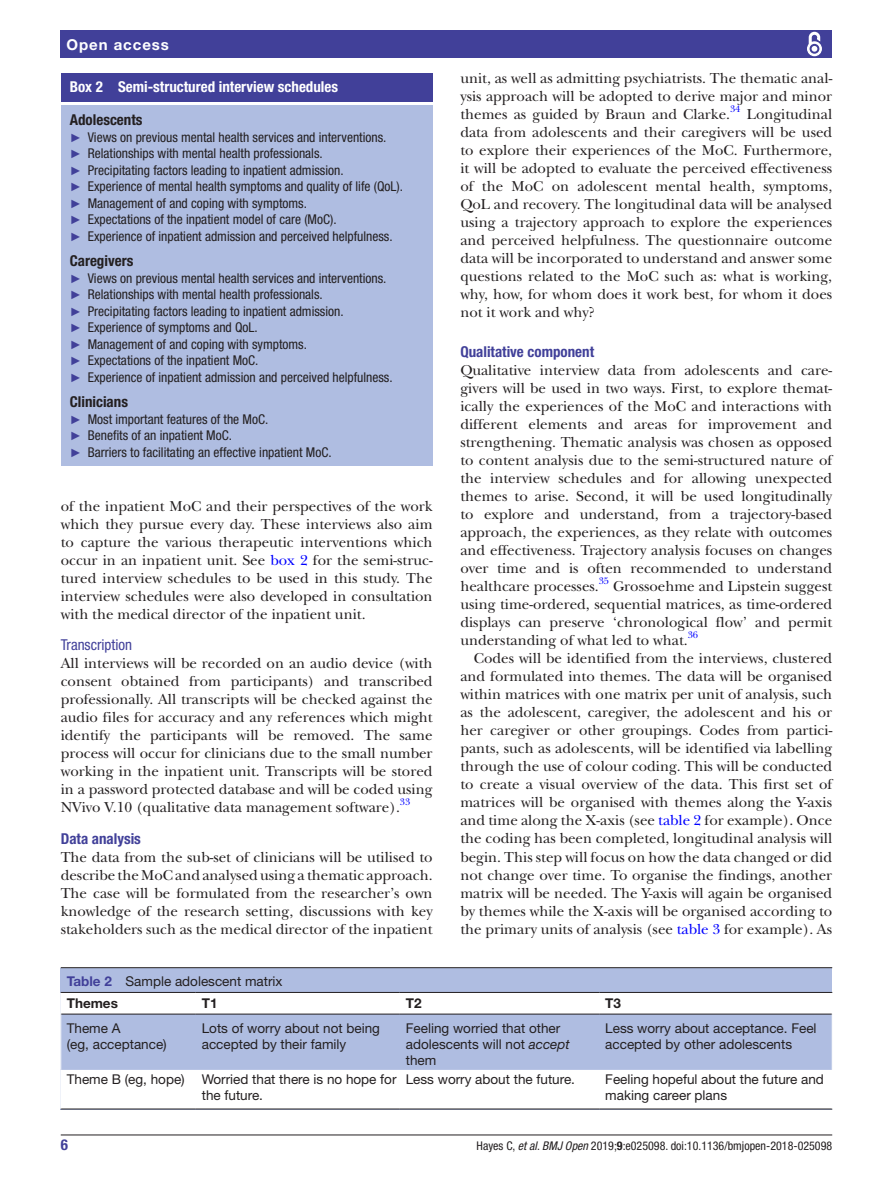
<style>
.page{position:relative;width:893px;height:1191px;background:#fff}
.page>*{position:absolute;margin:0;border:0;box-sizing:border-box;transform-origin:0 0}
.t1{font:15px/18px "New Baskerville";color:#231f20;text-align:justify}
.t2{font:700 condensed 15px "Helvetica Neue LT Std";color:#fff}
.t3{font:700 condensed 15px "Helvetica Neue LT Std";color:#414099}
.t4{font:700 condensed 15px "Helvetica Neue LT Std";color:#231f20}
.t5{font:condensed 15px "Helvetica Neue LT Std";color:#414099}
.t6{font:700 15px "Helvetica Neue LT Std";letter-spacing:.065em;color:#fff}
.t7{font:condensed 13.5px/16.5px "Helvetica Neue LT Std";color:#231f20}
.t8{font:13.5px/16.2px "Helvetica Neue LT Std";color:#231f20}
.t9{font:700 13.5px "Helvetica Neue LT Std";color:#231f20}
.t10{font:condensed 12px "Helvetica Neue LT Std";color:#231f20}
.t11{font:9.9px "New Baskerville";color:#00f}
.s1{font-family:"Arial";font-stretch:normal;font-size:12px;color:#414099}
.s2{color:#00f}
.s3{font-weight:700;color:#414099}
.s4{font-weight:700}
.s5{font-style:italic}
</style>
<div class="page">
<hr style="left:61px;top:1134px;width:771px;height:1px;background:#231f20">
<div style="left:61px;top:31px;width:771px;height:27px;background:#414099"></div>
<svg style="left:807px;top:31px;width:15px;height:26px"></svg>
<div style="left:61px;top:968px;width:771px;height:141px;background:#afbde1"></div>
<hr style="left:61px;top:967px;width:771px;height:1px;background:#231f20">
<div style="left:61px;top:1069px;width:771px;height:39px;background:#fff"></div>
<hr style="left:61px;top:1108px;width:135px;height:1px;background:#231f20">
<hr style="left:196px;top:1108px;width:204px;height:1px;background:#231f20">
<hr style="left:400px;top:1108px;width:199px;height:1px;background:#231f20">
<hr style="left:599px;top:1108px;width:233px;height:1px;background:#231f20">
<svg style="left:60px;top:992px;width:773px;height:77px"></svg>
<hr style="left:832px;top:1014px;width:1px;height:55px;background:#fff">
<div style="left:61px;top:73px;width:372px;height:28px;background:#414099"></div>
<div style="left:61px;top:106px;width:372px;height:360px;background:#afbde1"></div>
<p class="t6" style="left:66px;top:35px;width:104px">Open access</p>
<p class="t2" style="left:70px;top:78px;width:270px">Box 2 Semi-structured interview schedules</p>
<p class="t4" style="left:70px;top:111px;width:74px">Adolescents</p>
<p class="t7" style="left:70px;top:129px;width:335px"><span class="s1">►</span> Views on previous mental health services and interventions.<br><span class="s1">►</span> Relationships with mental health professionals.<br><span class="s1">►</span> Precipitating factors leading to inpatient admission.<br><span class="s1">►</span> Experience of mental health symptoms and quality of life (QoL). <span class="s1">►</span> Management of and coping with symptoms.<br><span class="s1">►</span> Expectations of the inpatient model of care (MoC).<br><span class="s1">►</span> Experience of inpatient admission and perceived helpfulness.</p>
<p class="t4" style="left:70px;top:252px;width:65px">Caregivers</p>
<p class="t7" style="left:70px;top:270px;width:324px"><span class="s1">►</span> Views on previous mental health services and interventions. <span class="s1">►</span> Relationships with mental health professionals.<br><span class="s1">►</span> Precipitating factors leading to inpatient admission.<br><span class="s1">►</span> Experience of symptoms and QoL.<br><span class="s1">►</span> Management of and coping with symptoms.<br><span class="s1">►</span> Expectations of the inpatient MoC.<br><span class="s1">►</span> Experience of inpatient admission and perceived helpfulness.</p>
<p class="t4" style="left:70px;top:393px;width:60px">Clinicians</p>
<p class="t7" style="left:70px;top:411px;width:263px"><span class="s1">►</span> Most important features of the MoC.<br><span class="s1">►</span> Benefits of an inpatient MoC.<br><span class="s1">►</span> Barriers to facilitating an effective inpatient MoC.</p>
<p class="t1" style="left:61px;top:497px;width:373px">of the inpatient MoC and their perspectives of the work which they pursue every day. These interviews also aim to capture the various therapeutic interventions which occur in an inpatient unit. See <span class="s2">box 2</span> for the semi-struc&shy;tured interview schedules to be used in this study. The interview schedules were also developed in consultation with the medical director of the inpatient unit.</p>
<p class="t5" style="left:61px;top:636px;width:73px">Transcription</p>
<p class="t1" style="left:61px;top:654px;width:373px">All interviews will be recorded on an audio device (with consent obtained from participants) and transcribed professionally. All transcripts will be checked against the audio files for accuracy and any references which might identify the participants will be removed. The same process will occur for clinicians due to the small number working in the inpatient unit. Transcripts will be stored in a password protected database and will be coded using NVivo V.10 (qualitative data management software).</p>
<p class="t11" style="left:400px;top:796px;width:12px">33</p>
<p class="t3" style="left:61px;top:829px;width:82px">Data analysis</p>
<p class="t1" style="left:61px;top:848px;width:373px">The data from the sub-set of clinicians will be utilised to describe the MoC and analysed using a thematic approach.<br>The case will be formulated from the researcher’s own knowledge of the research setting, discussions with key stakeholders such as the medical director of the inpatient</p>
<p class="t1" style="left:460px;top:69px;width:373px">unit, as well as admitting psychiatrists. The thematic anal&shy;ysis approach will be adopted to derive major and minor themes as guided by Braun and Clarke.<sup>34</sup> Longitudinal data from adolescents and their caregivers will be used to explore their experiences of the MoC. Furthermore, it will be adopted to evaluate the perceived effectiveness of the MoC on adolescent mental health, symptoms, QoL and recovery. The longitudinal data will be analysed using a trajectory approach to explore the experiences and perceived helpfulness. The questionnaire outcome data will be incorporated to understand and answer some questions related to the MoC such as: what is working, why, how, for whom does it work best, for whom it does not it work and why?</p>
<p class="t3" style="left:460px;top:342px;width:135px">Qualitative component</p>
<p class="t1" style="left:460px;top:361px;width:373px">Qualitative interview data from adolescents and care&shy;givers will be used in two ways. First, to explore themat&shy;ically the experiences of the MoC and interactions with different elements and areas for improvement and strengthening. Thematic analysis was chosen as opposed to content analysis due to the semi-structured nature of the interview schedules and for allowing unexpected themes to arise. Second, it will be used longitudinally to explore and understand, from a trajectory-based approach, the experiences, as they relate with outcomes and effectiveness. Trajectory analysis focuses on changes over time and is often recommended to understand healthcare processes.</p>
<p class="t11" style="left:599px;top:575px;width:12px">35</p>
<p class="t1" style="left:460px;top:577px;width:373px;text-indent:153px">Grossoehme and Lipstein suggest using time-ordered, sequential matrices, as time-ordered displays can preserve ‘chronological flow’ and permit understanding of what led to what.</p>
<p class="t11" style="left:688px;top:629px;width:12px">36</p>
<p class="t1" style="left:460px;top:649px;width:373px;text-indent:14px">Codes will be identified from the interviews, clustered and formulated into themes. The data will be organised within matrices with one matrix per unit of analysis, such as the adolescent, caregiver, the adolescent and his or her caregiver or other groupings. Codes from partici&shy;pants, such as adolescents, will be identified via labelling through the use of colour coding. This will be conducted to create a visual overview of the data. This first set of matrices will be organised with themes along the Y-axis and time along the X-axis (see <span class="s2">table 2</span> for example). Once the coding has been completed, longitudinal analysis will begin. This step will focus on how the data changed or did not change over time. To organise the findings, another matrix will be needed. The Y-axis will again be organised by themes while the X-axis will be organised according to the primary units of analysis (see <span class="s2">table 3</span> for example). As</p>
<p class="t8" style="left:67px;top:970px;width:217px;line-height:22px"><span class="s3">Table 2</span> Sample adolescent matrix<br><span class="s4">Themes</span></p>
<p class="t9" style="left:202px;top:995px;width:17px">T1</p>
<p class="t9" style="left:406px;top:995px;width:17px">T2</p>
<p class="t9" style="left:605px;top:995px;width:17px">T3</p>
<p class="t8" style="left:67px;top:1019px;width:102px">Theme A<br>(eg, acceptance)</p>
<p class="t8" style="left:202px;top:1019px;width:180px">Lots of worry about not being accepted by their family</p>
<p class="t8" style="left:406px;top:1019px;width:166px">Feeling worried that other adolescents will not <span class="s5">accept </span>them</p>
<p class="t8" style="left:605px;top:1019px;width:213px">Less worry about acceptance. Feel accepted by other adolescents</p>
<p class="t8" style="left:67px;top:1070px;width:120px">Theme B (eg, hope)</p>
<p class="t8" style="left:202px;top:1070px;width:196px">Worried that there is no hope for the future.</p>
<p class="t8" style="left:406px;top:1070px;width:171px">Less worry about the future.</p>
<p class="t8" style="left:605px;top:1070px;width:220px">Feeling hopeful about the future and making career plans</p>
<p class="t3" style="left:61px;top:1135px;width:9px">6</p>
<p class="t10" style="left:477px;top:1138px;width:357px">Hayes C, <span class="s5">et al</span>. <span class="s5">BMJ Open</span> 2019;<span class="s4">9</span>:e025098. doi:10.1136/bmjopen-2018-025098</p>
</div>
